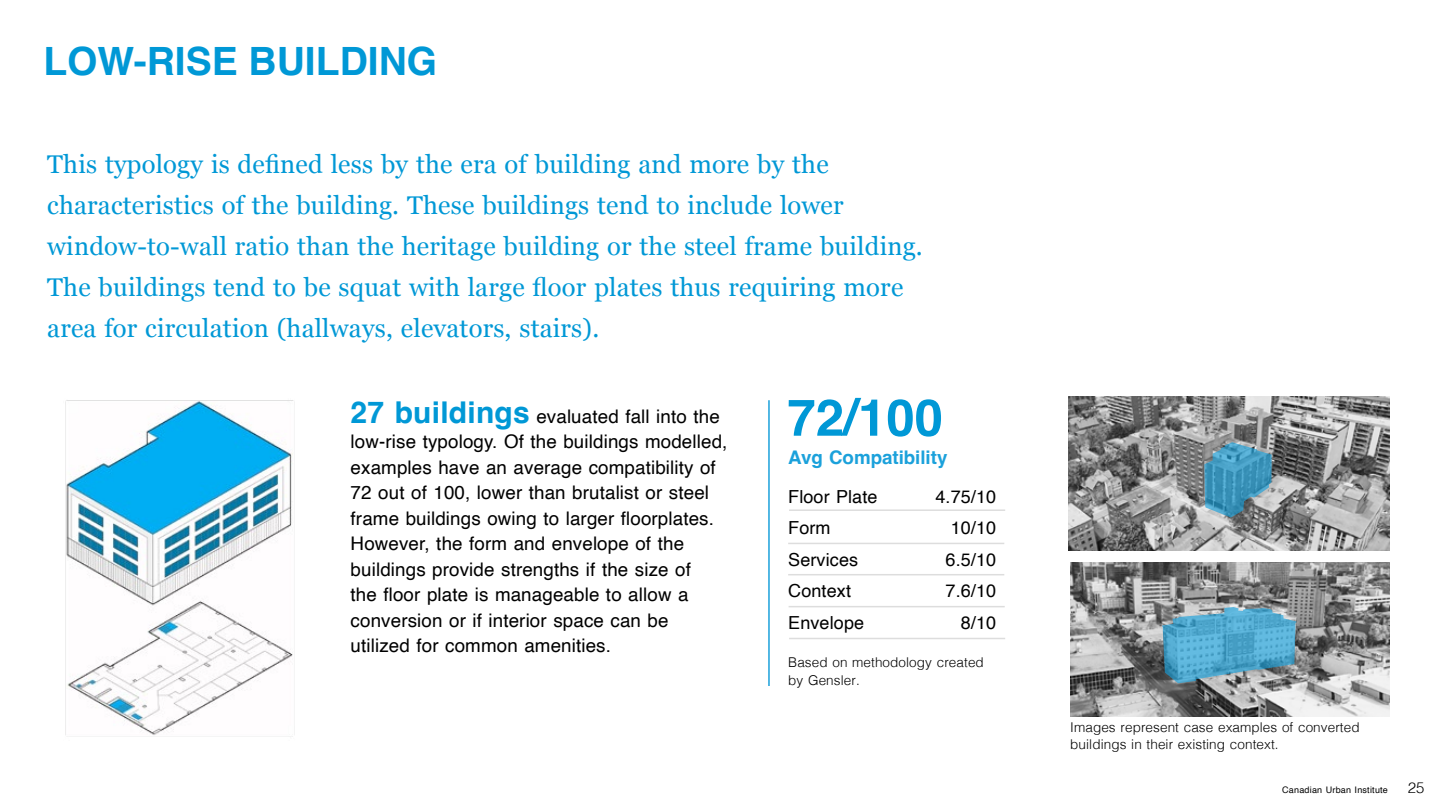
<style>
.page{position:relative;width:1441px;height:810px;background:#fff}
.page>*{position:absolute;margin:0;border:0;box-sizing:border-box;transform-origin:0 0}
.t1{font:700 51px "Helvetica";color:#0098d6}
.t2{font:700 39px "Helvetica";color:#0098d6}
.t3{font:25.65px/41px "Georgia";letter-spacing:.01em;color:#0098d6}
.t4{font:18.75px/25.5px "Helvetica";letter-spacing:.005em;color:#000}
.t5{font:700 18.75px "Helvetica";color:#1ba1db}
.t6{font:18px/31.5px "Helvetica";letter-spacing:.005em;color:#000}
.t7{font:300 15px "Helvetica";color:#000}
.t8{font:300 13.5px/18px "Helvetica";letter-spacing:.005em;color:#000}
.t9{font:9px "Helvetica";letter-spacing:.025em;color:#000}
.s1{font-weight:700;font-size:30px;color:#0098d6}
</style>
<div class="page">
<img style="left:1068px;top:396px;width:320px;height:155px">
<img style="left:1070px;top:562px;width:318px;height:155px">
<img style="left:65px;top:400px;width:230px;height:337px">
<svg style="left:1204px;top:442px;width:67px;height:76px"></svg>
<svg style="left:1161px;top:607px;width:135px;height:76px"></svg>
<hr style="left:768px;top:400px;width:1px;height:286px;background:#1ba1db">
<hr style="left:789px;top:509px;width:216px;height:2px;background:#ddd">
<hr style="left:788px;top:543px;width:216px;height:1px;background:#ddd">
<hr style="left:788px;top:574px;width:216px;height:1px;background:#ddd">
<hr style="left:788px;top:606px;width:216px;height:1px;background:#ddd">
<hr style="left:789px;top:638px;width:216px;height:1px;background:#ddd">
<h2 class="t2" style="left:43px;top:37px;width:395px">LOW-RISE BUILDING</h2>
<p class="t3" style="left:47px;top:143px;width:877px">This typology is defined less by the era of building and more by the characteristics of the building. These buildings tend to include lower window-to-wall ratio than the heritage building or the steel frame building.<br>The buildings tend to be squat with large floor plates thus requiring more area for circulation (hallways, elevators, stairs).</p>
<p class="t4" style="left:350px;top:404px;width:378px"><span class="s1">27 buildings</span> evaluated fall into the low-rise typology. Of the buildings modelled, examples have an average compatibility of 72 out of 100, lower than brutalist or steel frame buildings owing to larger floorplates.<br>However, the form and envelope of the buildings provide strengths if the size of<br>the floor plate is manageable to allow a conversion or if interior space can be utilized for common amenities.</p>
<h1 class="t1" style="left:787px;top:387px;width:157px">72/100</h1>
<p class="t5" style="left:788px;top:446px;width:161px">Avg Compatibility</p>
<p class="t6" style="left:788px;top:481px;width:91px">Floor Plate<br>Form<br>Services<br>Context<br>Envelope</p>
<p class="t6" style="left:935px;top:481px;width:62px;text-align:right">4.75/10<br>10/10<br>6.5/10<br>7.6/10<br>8/10</p>
<p class="t8" style="left:788px;top:652px;width:197px">Based on methodology created by Gensler.</p>
<p class="t8" style="left:1070px;top:718px;width:291px;line-height:16.5px">Images represent case examples of converted buildings in their existing context.</p>
<p class="t9" style="left:1281px;top:783px;width:107px">Canadian Urban Institute</p>
<p class="t7" style="left:1407px;top:775px;width:18px">25</p>
</div>
